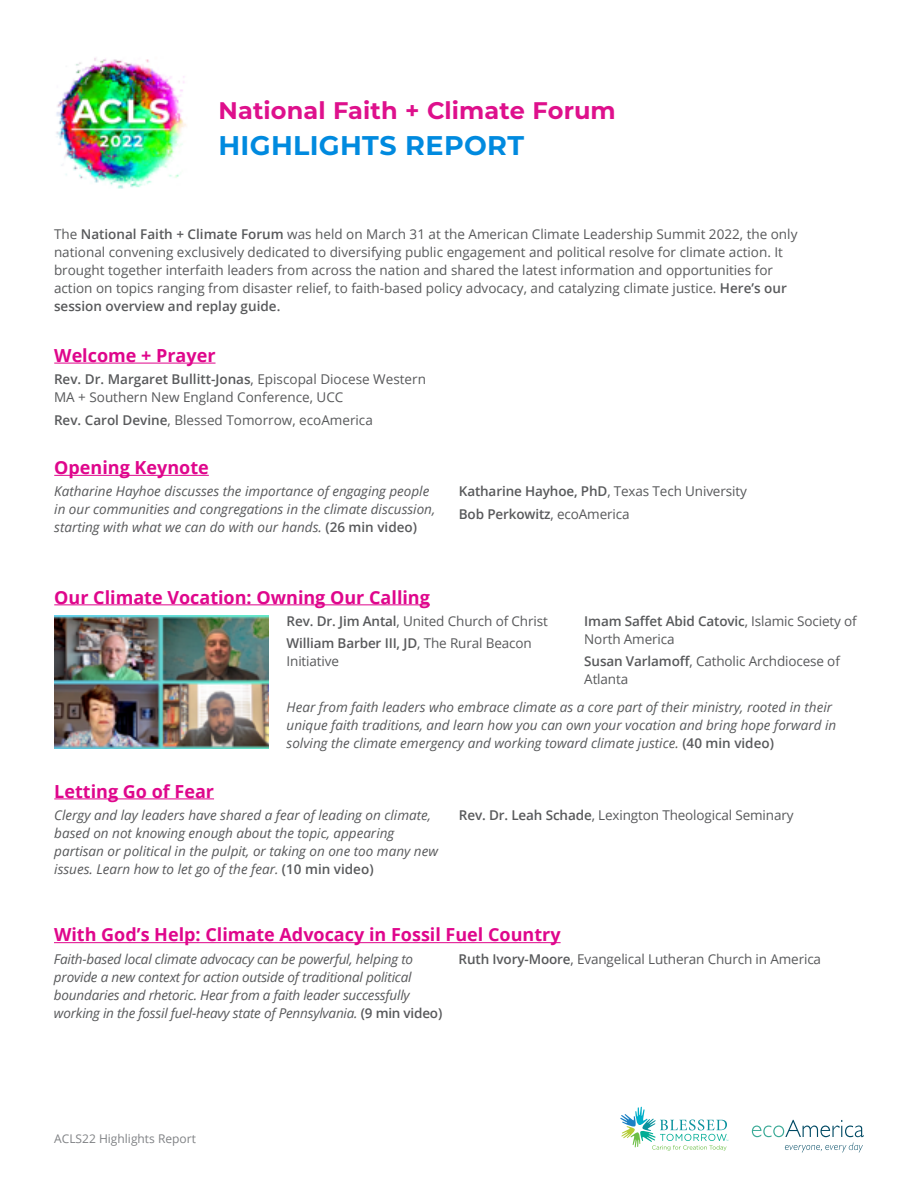
<style>
.page{position:relative;width:918px;height:1188px;background:#fff}
.page>*{position:absolute;margin:0;border:0;box-sizing:border-box;transform-origin:0 0}
.t1{font:700 27px "Montserrat";letter-spacing:.015em;color:#008adf}
.t2{font:700 24px "Montserrat";letter-spacing:.005em;color:#de108c}
.t3{font:700 18px "Open Sans";color:#df068c}
.t4{font:13.5px/18px "Open Sans";color:#58595b}
.t5{font:italic 13.5px/18px "Open Sans";color:#58595b}
.t6{font:600 13.5px/22.5px "Open Sans";letter-spacing:-.01em;color:#58595b}
.t7{font:12px "Open Sans";color:#808285}
.s1{font-weight:600}
.s2{font-weight:400}
.s3{font-weight:600;font-style:normal}
</style>
<div class="page">
<hr style="left:54px;top:363px;width:162px;height:1px;background:#df068c">
<hr style="left:54px;top:475px;width:155px;height:1px;background:#df068c">
<svg style="left:752px;top:1120px;width:112px;height:17px"></svg>
<svg style="left:785px;top:1143px;width:78px;height:10px"></svg>
<hr style="left:54px;top:798px;width:160px;height:1px;background:#df068c">
<hr style="left:54px;top:942px;width:507px;height:1px;background:#df068c">
<hr style="left:54px;top:604px;width:376px;height:1px;background:#df068c">
<img style="left:54px;top:616px;width:215px;height:132px">
<svg style="left:620px;top:1107px;width:108px;height:44px"></svg>
<img style="left:56px;top:57px;width:131px;height:132px">
<h2 class="t2" style="left:218px;top:94px;width:399px">National Faith + Climate Forum</h2>
<h1 class="t1" style="left:218px;top:126px;width:307px">HIGHLIGHTS REPORT</h1>
<p class="t4" style="left:54px;top:224px;width:745px">The <span class="s1">National Faith + Climate Forum</span> was held on March 31 at the American Climate Leadership Summit 2022, the only national convening exclusively dedicated to diversifying public engagement and political resolve for climate action. It brought together interfaith leaders from across the nation and shared the latest information and opportunities for action on topics ranging from disaster relief, to faith-based policy advocacy, and catalyzing climate justice. <span class="s1">Here’s our session overview and replay guide.</span></p>
<h3 class="t3" style="left:54px;top:342px;width:163px">Welcome + Prayer</h3>
<p class="t4" style="left:54px;top:370px;width:373px"><span class="s1">Rev. Dr. Margaret Bullitt-Jonas</span>, Episcopal Diocese Western<br>MA + Southern New England Conference, UCC</p>
<p class="t4" style="left:54px;top:410px;width:320px"><span class="s1">Rev. Carol Devine</span>, Blessed Tomorrow, ecoAmerica</p>
<h3 class="t3" style="left:54px;top:455px;width:156px">Opening Keynote</h3>
<p class="t6" style="left:459px;top:480px;width:289px">Katharine Hayhoe, PhD<span class="s2">, Texas Tech University<br></span>Bob Perkowitz<span class="s2">, ecoAmerica</span></p>
<p class="t5" style="left:54px;top:482px;width:383px">Katharine Hayhoe discusses the importance of engaging people in our communities and congregations in the climate discussion, starting with what we can do with our hands. <span class="s3">(26 min video)</span></p>
<h3 class="t3" style="left:54px;top:584px;width:377px">Our Climate Vocation: Owning Our Calling</h3>
<p class="t4" style="left:287px;top:609px;width:263px;line-height:22.5px"><span class="s1">Rev. Dr. Jim Antal</span>, United Church of Christ<br><span class="s1">William Barber III, JD</span>, The Rural Beacon</p>
<p class="t4" style="left:287px;top:652px;width:54px">Initiative</p>
<p class="t4" style="left:584px;top:612px;width:274px"><span class="s1">Imam Saffet Abid Catovic</span>, Islamic Society of<br>North America</p>
<p class="t4" style="left:584px;top:652px;width:257px"><span class="s1">Susan Varlamoff</span>, Catholic Archdiocese of<br>Atlanta</p>
<p class="t5" style="left:287px;top:698px;width:551px">Hear from faith leaders who embrace climate as a core part of their ministry, rooted in their unique faith traditions, and learn how you can own your vocation and bring hope forward in solving the climate emergency and working toward climate justice. <span class="s3">(40 min video)</span></p>
<h3 class="t3" style="left:54px;top:778px;width:161px">Letting Go of Fear</h3>
<p class="t5" style="left:54px;top:806px;width:378px">Clergy and lay leaders have shared a fear of leading on climate,</p>
<p class="t4" style="left:459px;top:806px;width:336px"><span class="s1">Rev. Dr. Leah Schade</span>, Lexington Theological Seminary</p>
<p class="t5" style="left:54px;top:824px;width:385px">based on not knowing enough about the topic, appearing partisan or political in the pulpit, or taking on one too many new issues. Learn how to let go of the fear. <span class="s3">(10 min video)</span></p>
<h3 class="t3" style="left:54px;top:922px;width:508px">With God’s Help: Climate Advocacy in Fossil Fuel Country</h3>
<p class="t5" style="left:54px;top:949px;width:361px">Faith-based local climate advocacy can be powerful, helping to</p>
<p class="t4" style="left:459px;top:949px;width:364px"><span class="s1">Ruth Ivory-Moore</span>, Evangelical Lutheran Church in America</p>
<p class="t5" style="left:54px;top:967px;width:390px">provide a new context for action outside of traditional political boundaries and rhetoric. Hear from a faith leader successfully working in the fossil fuel-heavy state of Pennsylvania. <span class="s3">(9 min video)</span></p>
<p class="t7" style="left:54px;top:1131px;width:143px">ACLS22 Highlights Report</p>
</div>
